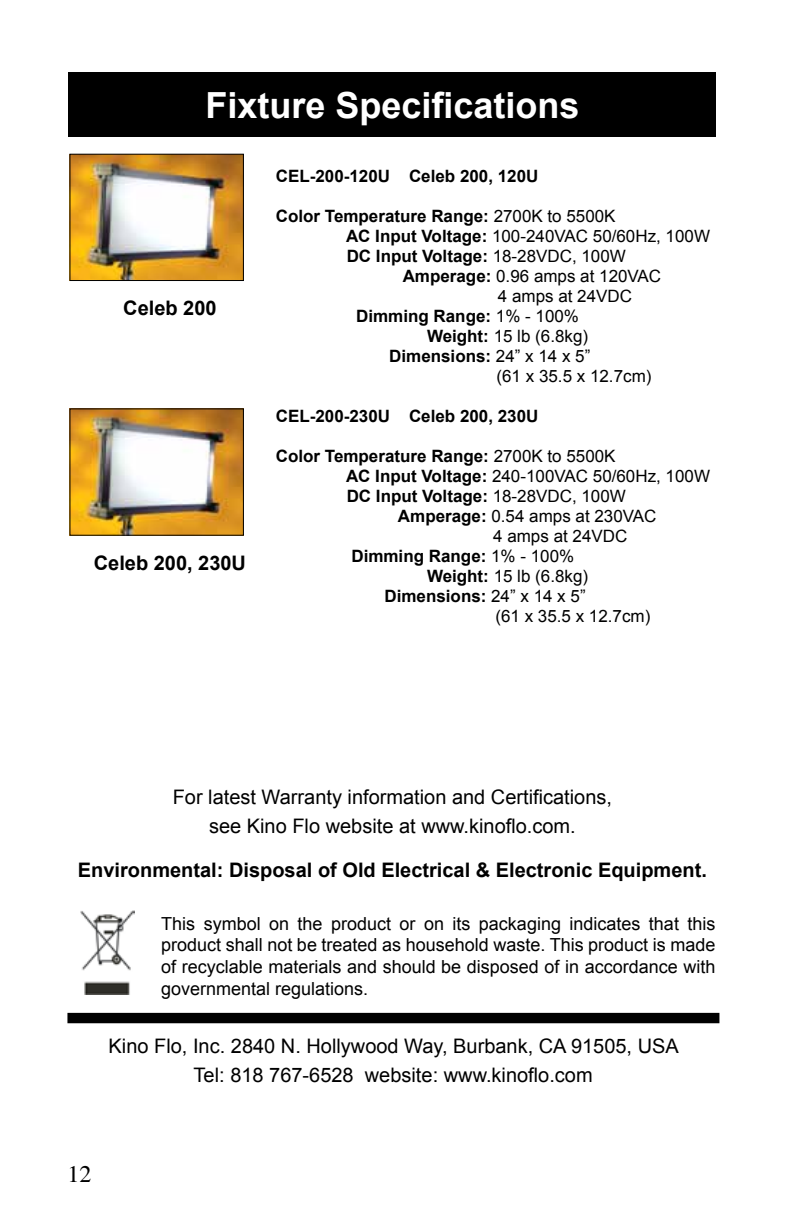
<style>
.page{position:relative;width:792px;height:1224px;background:#fff}
.page>*{position:absolute;margin:0;border:0;box-sizing:border-box;transform-origin:0 0}
.t1{font:700 36px "Arial";color:#fff}
.t2{font:24px "Times";color:#000}
.t3{font:20px/28.8px "Arial";color:#000;text-align:center}
.t4{font:700 20px "Arial";color:#000}
.t5{font:18px/21.6px "Arial";color:#000;text-align:justify}
.t6{font:700 17px "Arial";color:#000}
.t7{font:17px "Arial";color:#000}
.s1{font-weight:400}
.s2{font-weight:700}
</style>
<div class="page">
<img style="left:81px;top:910px;width:53px;height:84px">
<div style="left:67px;top:1013px;width:652px;height:10px;border:6px solid #000"></div>
<div style="left:68px;top:72px;width:648px;height:65px;background:#000"></div>
<img style="left:71px;top:156px;width:171px;height:123px">
<div style="left:69px;top:154px;width:175px;height:127px;border:1px solid #000"></div>
<img style="left:71px;top:410px;width:171px;height:124px">
<div style="left:69px;top:408px;width:175px;height:128px;border:1px solid #000"></div>
<h1 class="t1" style="left:205px;top:82px;width:376px">Fixture Specifications</h1>
<p class="t4" style="left:123px;top:295px;width:95px">Celeb 200</p>
<p class="t4" style="left:94px;top:550px;width:154px">Celeb 200, 230U</p>
<p class="t6" style="left:276px;top:165px;width:264px">CEL-200-120U Celeb 200, 120U</p>
<p class="t6" style="left:276px;top:205px;width:341px">Color Temperature Range: <span class="s1">2700K to 5500K</span></p>
<p class="t7" style="left:346px;top:225px;width:366px"><span class="s2">AC Input Voltage:</span> 100-240VAC 50/60Hz, 100W</p>
<p class="t6" style="left:347px;top:245px;width:281px">DC Input Voltage: <span class="s1">18-28VDC, 100W</span></p>
<p class="t7" style="left:403px;top:265px;width:260px"><span class="s2">Amperage:</span> 0.96 amps at 120VAC</p>
<p class="t7" style="left:498px;top:285px;width:136px">4 amps at 24VDC</p>
<p class="t6" style="left:356px;top:305px;width:224px">Dimming Range: <span class="s1">1% - 100%</span></p>
<p class="t7" style="left:427px;top:325px;width:163px"><span class="s2">Weight:</span> 15 lb (6.8kg)</p>
<p class="t6" style="left:389px;top:345px;width:203px">Dimensions: <span class="s1">24” x 14 x 5”</span></p>
<p class="t7" style="left:497px;top:365px;width:156px">(61 x 35.5 x 12.7cm)</p>
<p class="t6" style="left:276px;top:405px;width:264px">CEL-200-230U Celeb 200, 230U</p>
<p class="t6" style="left:276px;top:445px;width:341px">Color Temperature Range: <span class="s1">2700K to 5500K</span></p>
<p class="t7" style="left:346px;top:465px;width:366px"><span class="s2">AC Input Voltage:</span> 240-100VAC 50/60Hz, 100W</p>
<p class="t6" style="left:347px;top:485px;width:281px">DC Input Voltage: <span class="s1">18-28VDC, 100W</span></p>
<p class="t7" style="left:398px;top:505px;width:260px"><span class="s2">Amperage:</span> 0.54 amps at 230VAC</p>
<p class="t7" style="left:493px;top:525px;width:136px">4 amps at 24VDC</p>
<p class="t6" style="left:351px;top:545px;width:224px">Dimming Range: <span class="s1">1% - 100%</span></p>
<p class="t7" style="left:427px;top:565px;width:163px"><span class="s2">Weight:</span> 15 lb (6.8kg)</p>
<p class="t6" style="left:385px;top:585px;width:203px">Dimensions: <span class="s1">24” x 14 x 5”</span></p>
<p class="t7" style="left:495px;top:605px;width:156px">(61 x 35.5 x 12.7cm)</p>
<p class="t3" style="left:173px;top:783px;width:441px">For latest Warranty information and Certifications, see Kino Flo website at www.kinoflo.com.</p>
<p class="t4" style="left:78px;top:857px;width:631px">Environmental: Disposal of Old Electrical &amp; Electronic Equipment.</p>
<p class="t5" style="left:161px;top:913px;width:556px">This symbol on the product or on its packaging indicates that this product shall not be treated as household waste. This product is made of recyclable materials and should be disposed of in accordance with governmental regulations.</p>
<p class="t3" style="left:109px;top:1032px;width:572px">Kino Flo, Inc. 2840 N. Hollywood Way, Burbank, CA 91505, USA<br>Tel: 818 767-6528 website: www.kinoflo.com</p>
<h2 class="t2" style="left:67px;top:1161px;width:25px">12</h2>
</div>
